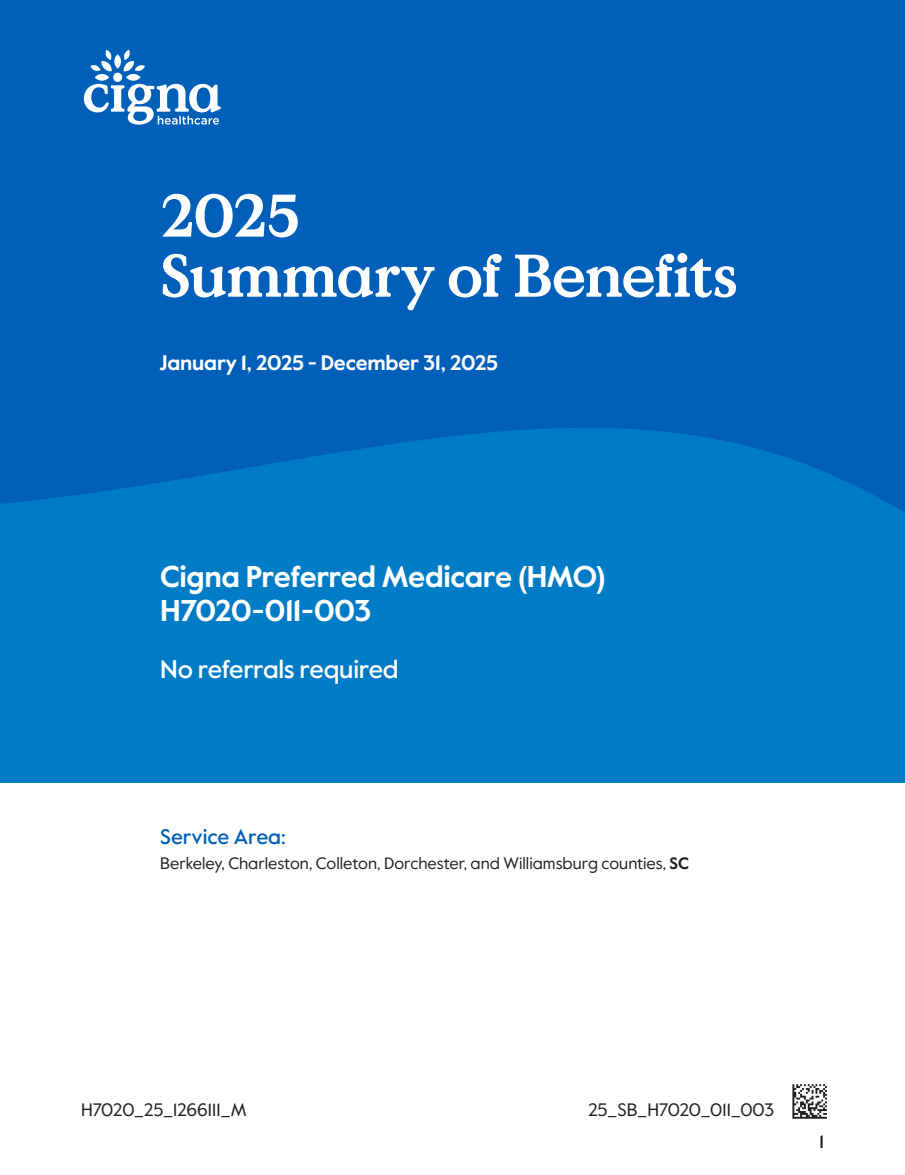
<style>
.page{position:relative;width:905px;height:1175px;background:#fff}
.page>*{position:absolute;margin:0;border:0;box-sizing:border-box;transform-origin:0 0}
.t1{font:700 60px "Value Serif Pro";letter-spacing:-.03em;color:#fff}
.subtitle_toc{font:700 30px/34.5px "Value Sans Pro";letter-spacing:-.02em;color:#fff}
.blurb{font:500 25.5px "Value Sans Pro";letter-spacing:-.015em;color:#fff}
.dates{font:700 21px "Value Sans Pro";letter-spacing:-.01em;color:#fff}
.service_area_heading{font:500 21px "Value Sans Pro";letter-spacing:-.005em;color:#005fb9}
.print_code{font:18px "Value Sans Pro";letter-spacing:-.015em;color:#231f20}
.mat_ID{font:18px "Value Sans Pro";letter-spacing:-.015em;color:#231f20}
.t2{font:500 18px "Value Sans Pro";color:#231f20}
.para_service_area{font:16.5px "Value Sans Pro";color:#231f20}
.s1{font-weight:700}
</style>
<div class="page">
<svg style="left:792px;top:1084px;width:34px;height:34px"></svg>
<div style="left:0;top:338px;width:904px;height:445px;background:#007cc7"></div>
<svg style="left:0;top:0;width:904px;height:512px;background:#0062ba"></svg>
<svg style="left:84px;top:50px;width:137px;height:75px"></svg>
<p class="t1" style="left:160px;top:179px;width:142px">2025</p>
<p class="t1" style="left:160px;top:239px;width:579px">Summary of Benefits</p>
<p class="dates" style="left:159px;top:350px;width:340px">January 1, 2025 - December 31, 2025</p>
<p class="subtitle_toc" style="left:160px;top:560px;width:447px">Cigna Preferred Medicare (HMO)<br>H7020-011-003</p>
<p class="blurb" style="left:160px;top:654px;width:240px">No referrals required</p>
<p class="service_area_heading" style="left:160px;top:823px;width:127px">Service Area:</p>
<p class="para_service_area" style="left:160px;top:853px;width:530px">Berkeley, Charleston, Colleton, Dorchester, and Williamsburg counties, <span class="s1">SC</span></p>
<p class="mat_ID" style="left:81px;top:1098px;width:167px">H7020_25_1266111_M</p>
<p class="print_code" style="left:588px;top:1098px;width:188px">25_SB_H7020_011_003</p>
<p class="t2" style="left:819px;top:1130px;width:6px">1</p>
</div>
